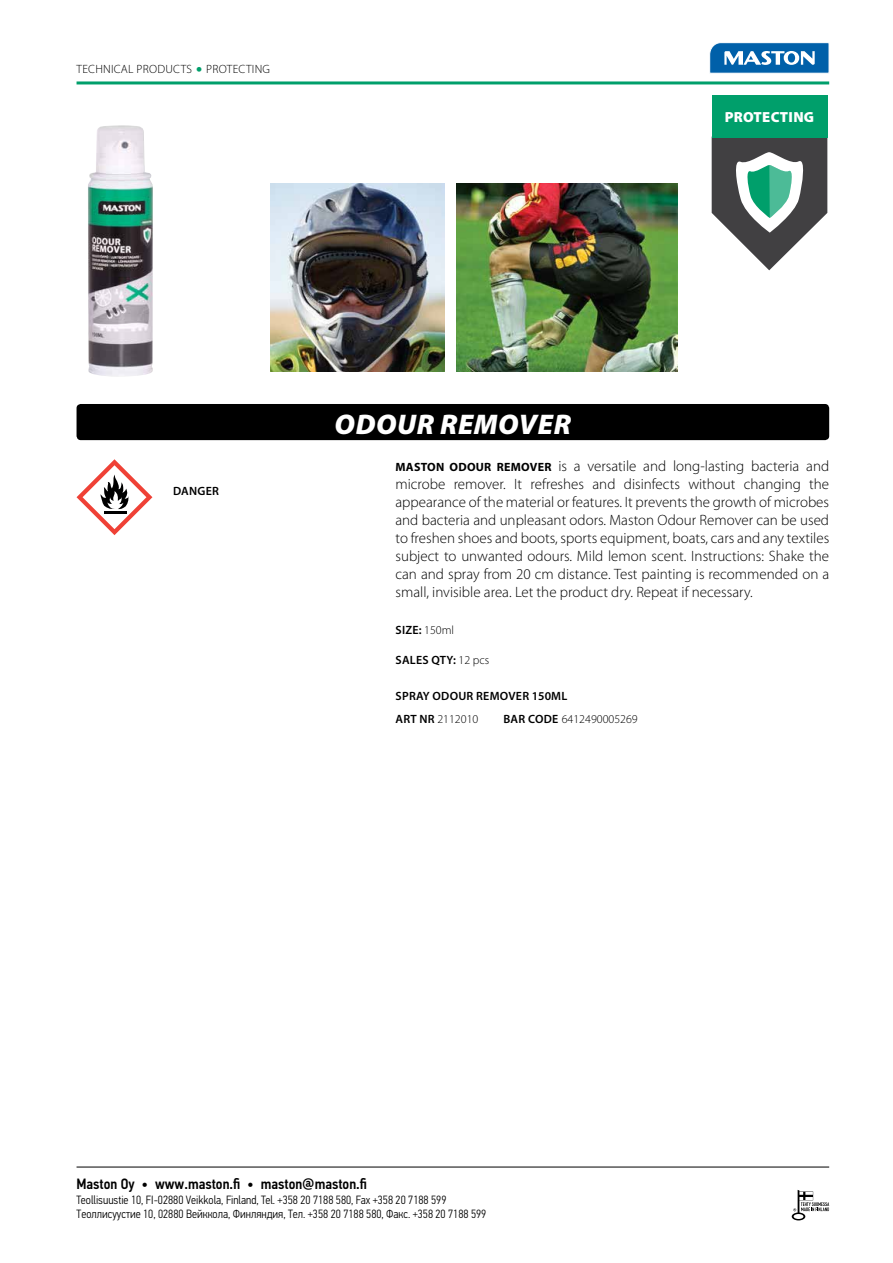
<style>
.page{position:relative;width:893px;height:1263px;background:#fff}
.page>*{position:absolute;margin:0;border:0;box-sizing:border-box;transform-origin:0 0}
.t1{font:italic 900 28.5px "Myriad Pro";letter-spacing:.02em;color:#fff}
.t2{font:300 15px/18px "Myriad Pro";color:#000;text-align:justify}
.t3{font:500 15px "PF Din Text Cond Pro";color:#000}
.t4{font:900 14.7px "Myriad Pro";letter-spacing:.02em;color:#fff}
.t5{font:300 12px/14.4px "PF Din Text Cond Pro";color:#000}
.t6{font:600 12px/22.6px "Myriad Pro";letter-spacing:.02em;color:#000}
.t7{font:300 12px "Myriad Pro";letter-spacing:.02em;color:#000}
.t8{font:300 12px "Myriad Pro";color:#000}
.s1{font-weight:700;font-size:18px;color:#009f6b}
.s2{font-weight:700;font-size:12px}
.s3{font-weight:300}
.s4{font-weight:600}
</style>
<div class="page">
<svg style="left:792px;top:1190px;width:37px;height:30px"></svg>
<hr style="left:77px;top:1167px;width:752px;height:1px;background:#000">
<hr style="left:77px;top:81px;width:752px;height:3px;background:#009f6b">
<svg style="left:709px;top:42px;width:120px;height:32px"></svg>
<div style="left:77px;top:404px;width:752px;height:36px;background:#000;border-radius:4px"></div>
<svg style="left:712px;top:137px;width:115px;height:133px"></svg>
<div style="left:712px;top:95px;width:115px;height:42px;background:#009f6b"></div>
<img style="left:88px;top:125px;width:65px;height:252px">
<svg style="left:77px;top:459px;width:75px;height:76px"></svg>
<img style="left:271px;top:184px;width:173px;height:188px">
<img style="left:456px;top:184px;width:221px;height:188px">
<p class="t7" style="left:77px;top:62px;width:195px">TECHNICAL PRODUCTS <span class="s1">•</span> PROTECTING</p>
<p class="t4" style="left:725px;top:108px;width:91px">PROTECTING</p>
<p class="t6" style="left:173px;top:479px;width:47px">DANGER</p>
<h1 class="t1" style="left:335px;top:405px;width:238px">ODOUR REMOVER</h1>
<p class="t2" style="left:395px;top:456px;width:435px"><span class="s2">MASTON ODOUR REMOVER</span> is a versatile and long-lasting bacteria and microbe remover. It refreshes and disinfects without changing the appearance of the material or features. It prevents the growth of microbes and bacteria and unpleasant odors. Maston Odour Remover can be used to freshen shoes and boots, sports equipment, boats, cars and any textiles subject to unwanted odours. Mild lemon scent. Instructions: Shake the can and spray from 20 cm distance. Test painting is recommended on a small, invisible area. Let the product dry. Repeat if necessary.</p>
<p class="t6" style="left:396px;top:618px;width:60px">SIZE: <span class="s3">150ml</span></p>
<p class="t6" style="left:396px;top:648px;width:95px">SALES QTY: <span class="s3">12 pcs</span></p>
<p class="t6" style="left:396px;top:684px;width:173px">SPRAY ODOUR REMOVER 150ML<br>ART NR <span class="s3">2112010</span></p>
<p class="t8" style="left:503px;top:711px;width:136px"><span class="s4">BAR CODE</span> 6412490005269</p>
<p class="t3" style="left:77px;top:1175px;width:292px">Maston Oy • www.maston.fi • maston@maston.fi</p>
<p class="t5" style="left:77px;top:1192px;width:411px">Teollisuustie 10, FI-02880 Veikkola, Finland, Tel. +358 20 7188 580, Fax +358 20 7188 599<br>Tеоллисуустие 10, 02880 Вейккола, Финляндия, Тел. +358 20 7188 580, Факс. +358 20 7188 599</p>
</div>
